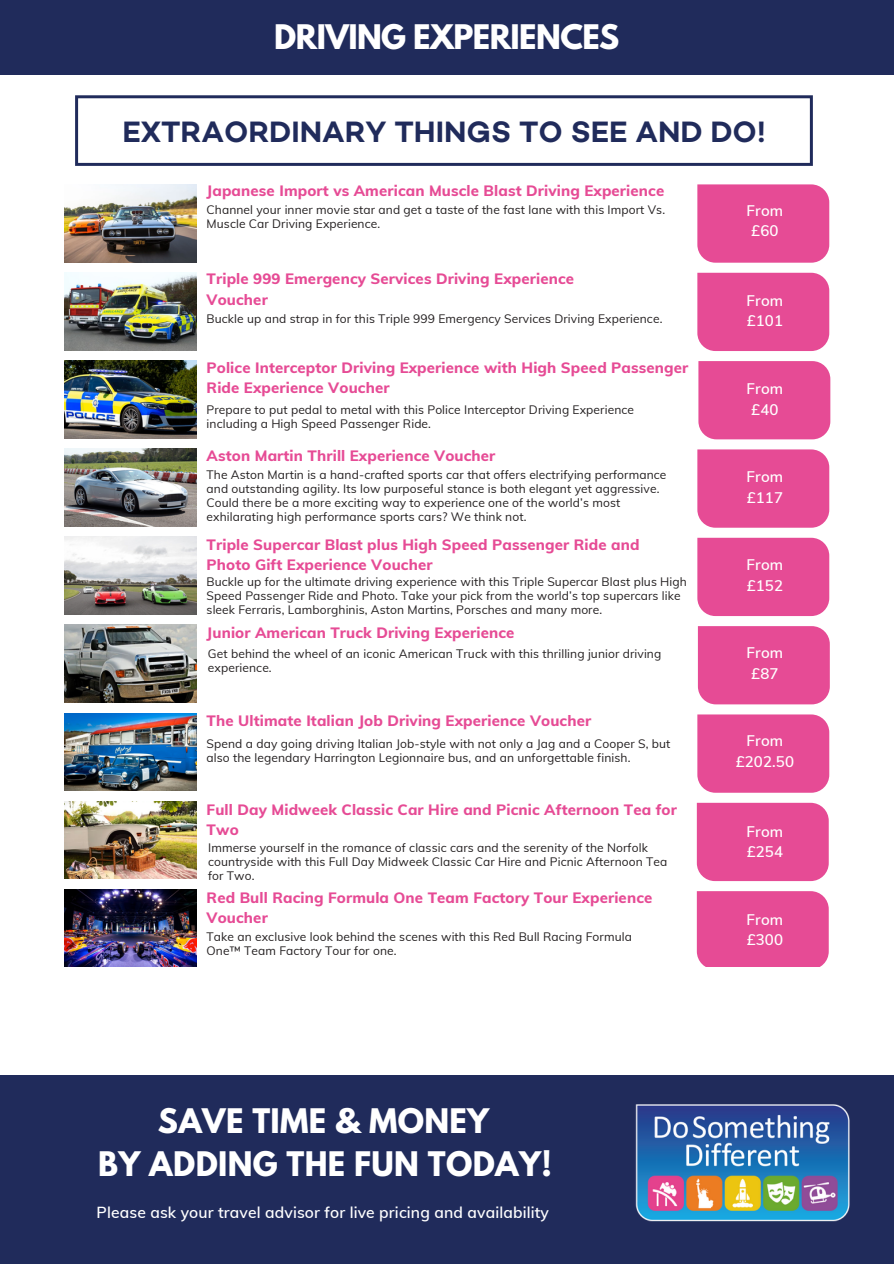
<style>
.page{position:relative;width:894px;height:1264px;background:#fff}
.page>*{position:absolute;margin:0;border:0;box-sizing:border-box;transform-origin:0 0}
.t1{font:700 30px/42.8px "League Spartan";letter-spacing:.01em;color:#fff;text-align:center}
.t2{font:600 30px "Campton";color:#202b5b}
.t3{font:700 30px "League Spartan";letter-spacing:-.02em;color:#fff}
.t4{font:600 15.6px "Muli";letter-spacing:.01em;color:#fff}
.t5{font:800 15px/20.2px "Muli";letter-spacing:.01em;color:#e64b95}
.t6{font:600 15px/20.2px "Muli";letter-spacing:.01em;color:#fff}
.t7{font:12px/14px "Muli";letter-spacing:.01em;color:#231f20}
</style>
<div class="page">
<div style="left:0;top:0;width:893px;height:74px;background:#202b5b"></div>
<div style="left:0;top:1074px;width:893px;height:189px;background:#202b5b"></div>
<svg style="left:75px;top:95px;width:737px;height:71px"></svg>
<div style="left:697px;top:184px;width:132px;height:79px;background:#e64b95"></div>
<div style="left:697px;top:273px;width:132px;height:78px;background:#e64b95"></div>
<div style="left:698px;top:361px;width:132px;height:78px;background:#e64b95"></div>
<div style="left:697px;top:449px;width:132px;height:78px;background:#e64b95"></div>
<div style="left:697px;top:538px;width:132px;height:78px;background:#e64b95"></div>
<div style="left:697px;top:626px;width:132px;height:78px;background:#e64b95"></div>
<div style="left:697px;top:714px;width:132px;height:78px;background:#e64b95"></div>
<div style="left:696px;top:802px;width:132px;height:79px;background:#e64b95"></div>
<div style="left:696px;top:891px;width:132px;height:76px;background:#e64b95"></div>
<img style="left:65px;top:184px;width:131px;height:78px">
<img style="left:635px;top:1104px;width:215px;height:118px">
<img style="left:65px;top:272px;width:131px;height:78px">
<img style="left:65px;top:360px;width:131px;height:78px">
<img style="left:65px;top:448px;width:131px;height:78px">
<img style="left:65px;top:537px;width:131px;height:77px">
<img style="left:65px;top:625px;width:131px;height:77px">
<img style="left:65px;top:713px;width:131px;height:77px">
<img style="left:65px;top:801px;width:131px;height:77px">
<img style="left:65px;top:889px;width:131px;height:77px">
<h2 class="t3" style="left:274px;top:22px;width:346px">DRIVING EXPERIENCES</h2>
<h1 class="t2" style="left:122px;top:113px;width:644px">EXTRAORDINARY THINGS TO SEE AND DO!</h1>
<p class="t5" style="left:206px;top:180px;width:459px">Japanese Import vs American Muscle Blast Driving Experience</p>
<h2 class="t7" style="left:206px;top:202px;width:460px">Channel your inner movie star and get a taste of the fast lane with this Import Vs.<br>Muscle Car Driving Experience.</h2>
<h2 class="t5" style="left:206px;top:269px;width:369px">Triple 999 Emergency Services Driving Experience<br>Voucher</h2>
<h2 class="t7" style="left:206px;top:311px;width:457px">Buckle up and strap in for this Triple 999 Emergency Services Driving Experience.</h2>
<h2 class="t5" style="left:206px;top:357px;width:483px">Police Interceptor Driving Experience with High Speed Passenger<br>Ride Experience Voucher</h2>
<p class="t7" style="left:206px;top:403px;width:429px">Prepare to put pedal to metal with this Police Interceptor Driving Experience including a High Speed Passenger Ride.</p>
<p class="t5" style="left:206px;top:445px;width:290px">Aston Martin Thrill Experience Voucher</p>
<p class="t7" style="left:206px;top:467px;width:461px">The Aston Martin is a hand-crafted sports car that offers electrifying performance and outstanding agility. Its low purposeful stance is both elegant yet aggressive.<br>Could there be a more exciting way to experience one of the world’s most exhilarating high performance sports cars? We think not.</p>
<h2 class="t5" style="left:206px;top:533px;width:434px">Triple Supercar Blast plus High Speed Passenger Ride and<br>Photo Gift Experience Voucher</h2>
<h2 class="t7" style="left:206px;top:574px;width:481px">Buckle up for the ultimate driving experience with this Triple Supercar Blast plus High<br>Speed Passenger Ride and Photo. Take your pick from the world’s top supercars like sleek Ferraris, Lamborghinis, Aston Martins, Porsches and many more.</h2>
<h2 class="t5" style="left:206px;top:622px;width:309px">Junior American Truck Driving Experience</h2>
<p class="t7" style="left:208px;top:647px;width:455px">Get behind the wheel of an iconic American Truck with this thrilling junior driving experience.</p>
<h2 class="t5" style="left:206px;top:710px;width:386px">The Ultimate Italian Job Driving Experience Voucher</h2>
<h2 class="t7" style="left:206px;top:736px;width:465px">Spend a day going driving Italian Job-style with not only a Jag and a Cooper S, but also the legendary Harrington Legionnaire bus, and an unforgettable finish.</h2>
<p class="t5" style="left:206px;top:798px;width:471px">Full Day Midweek Classic Car Hire and Picnic Afternoon Tea for<br>Two</p>
<p class="t7" style="left:208px;top:840px;width:460px">Immerse yourself in the romance of classic cars and the serenity of the Norfolk countryside with this Full Day Midweek Classic Car Hire and Picnic Afternoon Tea for Two.</p>
<h2 class="t5" style="left:206px;top:887px;width:447px">Red Bull Racing Formula One Team Factory Tour Experience<br>Voucher</h2>
<p class="t7" style="left:206px;top:929px;width:426px">Take an exclusive look behind the scenes with this Red Bull Racing Formula<br>One™ Team Factory Tour for one.</p>
<h2 class="t6" style="left:746px;top:200px;width:38px;text-align:center">From £60</h2>
<h2 class="t6" style="left:746px;top:290px;width:38px">From £101</h2>
<h2 class="t6" style="left:746px;top:378px;width:38px;text-align:center">From £40</h2>
<h2 class="t6" style="left:746px;top:466px;width:38px">From £117</h2>
<h2 class="t6" style="left:746px;top:554px;width:38px">From £152</h2>
<h2 class="t6" style="left:746px;top:642px;width:38px;text-align:center">From £87</h2>
<h1 class="t6" style="left:735px;top:730px;width:60px;text-align:center">From £202.50</h1>
<h2 class="t6" style="left:746px;top:821px;width:38px">From £254</h2>
<p class="t6" style="left:746px;top:909px;width:38px">From £300</p>
<p class="t1" style="left:98px;top:1103px;width:455px">SAVE TIME &amp; MONEY<br>BY ADDING THE FUN TODAY!</p>
<h2 class="t4" style="left:97px;top:1202px;width:453px">Please ask your travel advisor for live pricing and availability</h2>
</div>
